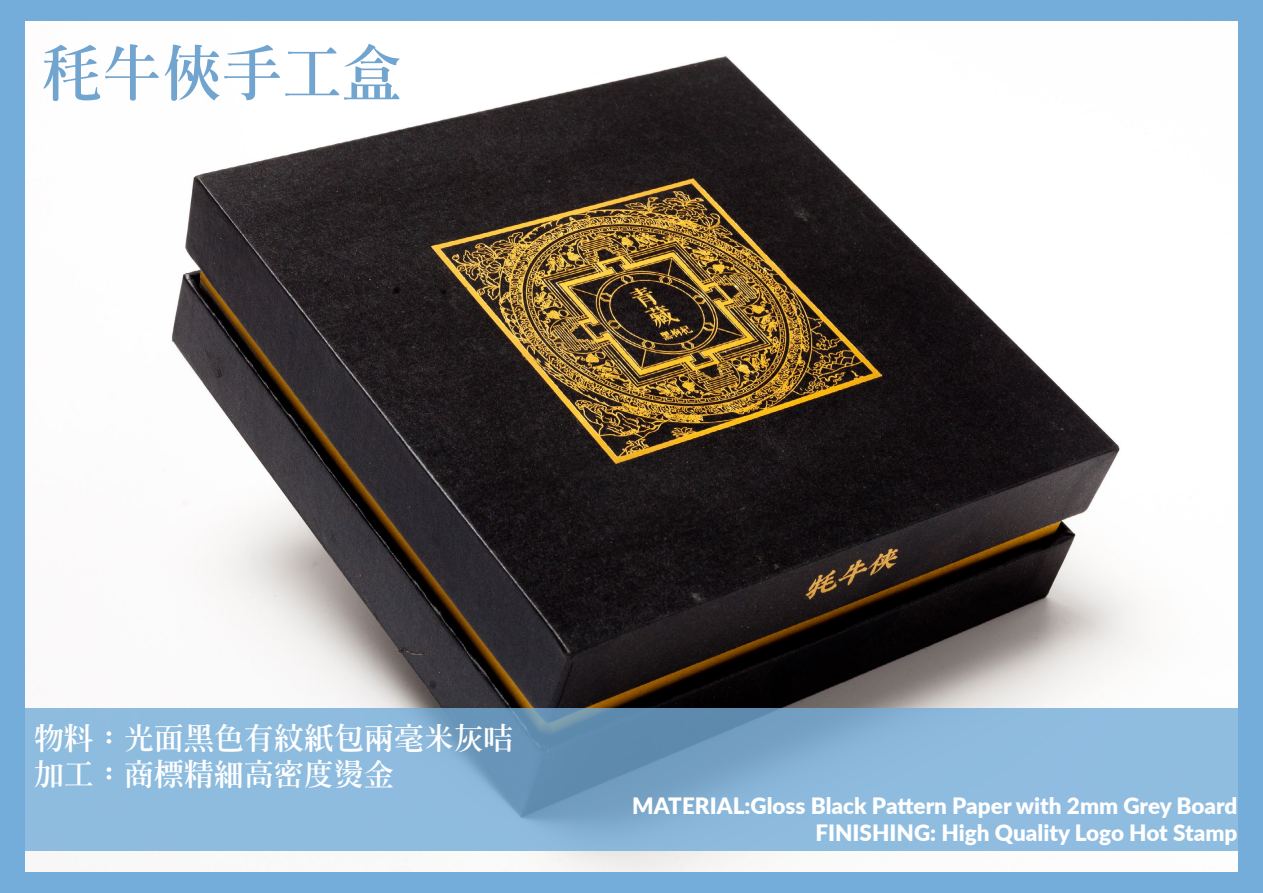
<style>
.page{position:relative;width:1263px;height:893px;background:#74add9}
.page>*{position:absolute;margin:0;border:0;box-sizing:border-box;transform-origin:0 0}
.t1{font:60px "Inn Ming Extra";color:#71a5cf}
.t2{font:30px/36px "Inn Ming Extra";color:#fff}
.t3{font:900 22.5px/27px "Lato";color:#fff;text-align:right}
</style>
<div class="page">
<img style="left:26px;top:22px;width:1211px;height:849px">
<svg style="left:25px;top:708px;width:1213px;height:142px;background:#86b3d6"></svg>
<h1 class="t1" style="left:43px;top:43px;width:361px">秏牛俠手工盒</h1>
<h2 class="t2" style="left:34px;top:720px;width:481px">物料：光面黑色有紋紙包兩毫米灰咭加工：商標精細高密度燙金</h2>
<p class="t3" style="left:632px;top:791px;width:607px">MATERIAL:Gloss Black Pattern Paper with 2mm Grey Board<br>FINISHING: High Quality Logo Hot Stamp</p>
</div>
